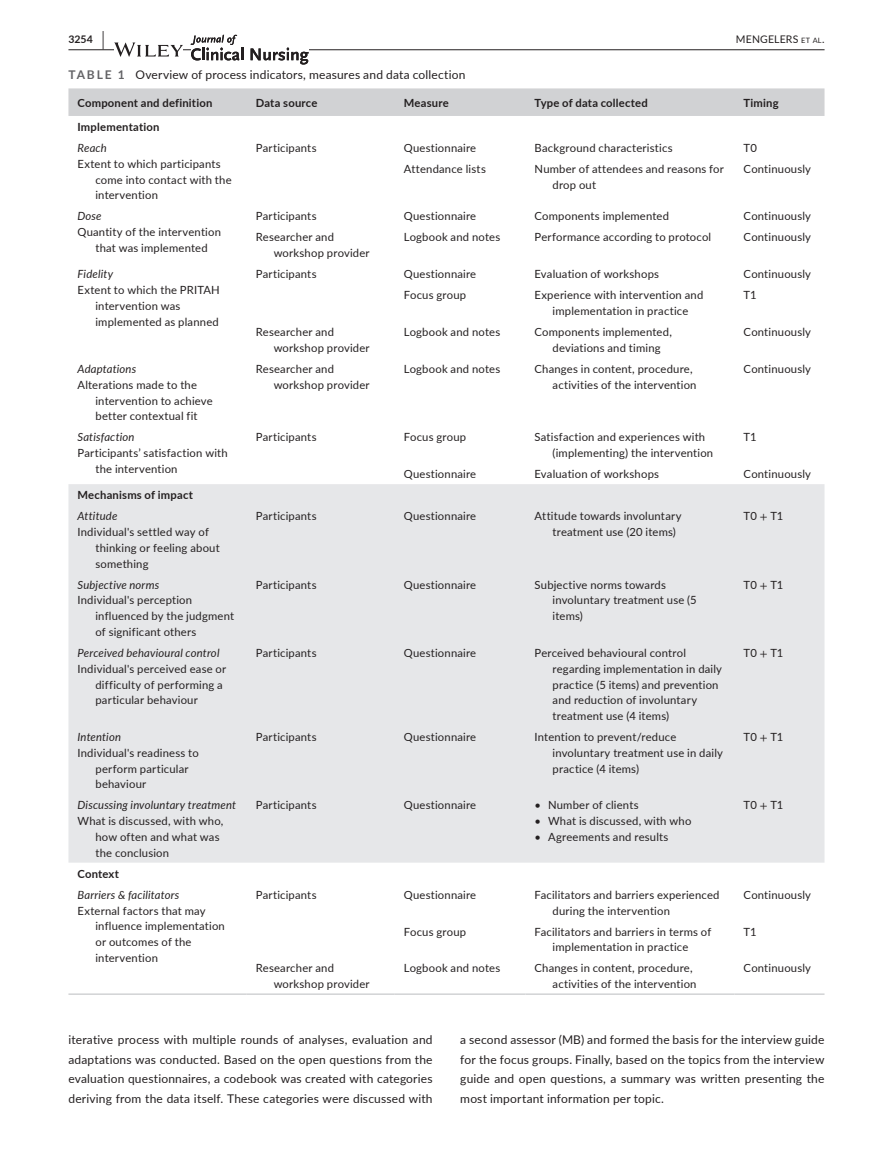
<style>
.page{position:relative;width:893px;height:1174px;background:#fff}
.page>*{position:absolute;margin:0;border:0;box-sizing:border-box;transform-origin:0 0}
.t1{font:12px/19.5px "Lato";letter-spacing:.015em;color:#231f20;text-align:justify}
.t2{font:11.25px/15.8px "Lato";letter-spacing:.015em;color:#231f20}
.t3{font:italic 11.25px "Lato";letter-spacing:.015em;color:#231f20}
.t4{font:700 11.25px "Lato";letter-spacing:.02em;color:#231f20}
.t5{font:10.5px "Lato";letter-spacing:.015em;color:#231f20}
.t6{font:700 10.5px "Lato";color:#231f20}
.s1{font-size:19.5px}
.s2{font-size:7.35px}
.s3{font-weight:700;color:#636366}
.s4{font-family:"STIX"}
</style>
<div class="page">
<hr style="left:68px;top:49px;width:756px;height:1px;background:#231f20">
<svg style="left:114px;top:42px;width:69px;height:15px"></svg>
<div style="left:191px;top:35px;width:118px;height:30px;background:#fff"></div>
<svg style="left:191px;top:35px;width:52px;height:25px"></svg>
<svg style="left:251px;top:48px;width:58px;height:17px"></svg>
<div style="left:68px;top:88px;width:756px;height:28px;background:#d1d2d4"></div>
<div style="left:68px;top:484px;width:756px;height:378px;background:#e6e7e9"></div>
<hr style="left:68px;top:993px;width:179px;height:2px;background:#d1d2d4">
<hr style="left:247px;top:993px;width:148px;height:2px;background:#d1d2d4">
<hr style="left:395px;top:993px;width:131px;height:2px;background:#d1d2d4">
<hr style="left:526px;top:993px;width:209px;height:2px;background:#d1d2d4">
<hr style="left:735px;top:993px;width:89px;height:2px;background:#d1d2d4">
<p class="t6" style="left:68px;top:31px;width:37px">3254 <span class="s1">|</span></p>
<p class="t5" style="left:736px;top:31px;width:90px">MENGELERS <span class="s2">et al</span>.</p>
<p class="t1" style="left:68px;top:64px;width:398px"><span class="s3">TABLE 1</span> Overview of process indicators, measures and data collection</p>
<p class="t4" style="left:77px;top:94px;width:136px">Component and definition</p>
<p class="t4" style="left:256px;top:94px;width:63px">Data source</p>
<p class="t4" style="left:404px;top:94px;width:47px">Measure</p>
<p class="t4" style="left:535px;top:94px;width:115px">Type of data collected</p>
<p class="t4" style="left:744px;top:94px;width:37px">Timing</p>
<p class="t4" style="left:77px;top:119px;width:83px">Implementation</p>
<p class="t3" style="left:77px;top:140px;width:31px">Reach</p>
<p class="t2" style="left:95px;top:155px;width:138px;text-indent:-18px">Extent to which participants come into contact with the intervention</p>
<p class="t2" style="left:256px;top:140px;width:62px">Participants</p>
<p class="t2" style="left:404px;top:140px;width:74px">Questionnaire</p>
<p class="t2" style="left:535px;top:140px;width:140px">Background characteristics</p>
<p class="t2" style="left:744px;top:140px;width:15px">T0</p>
<p class="t2" style="left:404px;top:161px;width:84px">Attendance lists</p>
<p class="t2" style="left:553px;top:161px;width:173px;text-indent:-18px">Number of attendees and reasons for drop out</p>
<p class="t2" style="left:744px;top:161px;width:69px">Continuously</p>
<p class="t3" style="left:77px;top:208px;width:26px">Dose</p>
<p class="t2" style="left:77px;top:224px;width:145px;text-align:center">Quantity of the intervention that was implemented</p>
<p class="t3" style="left:77px;top:266px;width:37px">Fidelity</p>
<p class="t2" style="left:95px;top:282px;width:126px;text-indent:-18px">Extent to which the PRITAH intervention was implemented as planned</p>
<p class="t3" style="left:77px;top:361px;width:60px">Adaptations</p>
<p class="t2" style="left:95px;top:376px;width:119px;text-indent:-18px">Alterations made to the intervention to achieve better contextual fit</p>
<p class="t3" style="left:77px;top:429px;width:59px">Satisfaction</p>
<p class="t2" style="left:95px;top:445px;width:134px;text-indent:-18px">Participants’ satisfaction with the intervention</p>
<p class="t4" style="left:77px;top:487px;width:117px">Mechanisms of impact</p>
<p class="t3" style="left:77px;top:508px;width:41px">Attitude</p>
<p class="t2" style="left:95px;top:523px;width:126px;text-indent:-18px">Individual's settled way of thinking or feeling about something</p>
<p class="t3" style="left:77px;top:576px;width:83px">Subjective norms</p>
<p class="t2" style="left:95px;top:592px;width:140px;text-indent:-18px">Individual's perception influenced by the judgment of significant others</p>
<p class="t3" style="left:77px;top:645px;width:144px">Perceived behavioural control</p>
<p class="t2" style="left:95px;top:660px;width:132px;text-indent:-18px">Individual's perceived ease or difficulty of performing a particular behaviour</p>
<p class="t3" style="left:77px;top:729px;width:45px">Intention</p>
<p class="t2" style="left:95px;top:744px;width:105px;text-indent:-18px">Individual's readiness to perform particular behaviour</p>
<p class="t3" style="left:77px;top:797px;width:160px">Discussing involuntary treatment</p>
<p class="t2" style="left:95px;top:812px;width:129px;text-indent:-18px">What is discussed, with who, how often and what was the conclusion</p>
<p class="t4" style="left:77px;top:865px;width:43px">Context</p>
<p class="t3" style="left:77px;top:886px;width:103px">Barriers &amp; facilitators</p>
<p class="t2" style="left:95px;top:902px;width:131px;text-indent:-18px">External factors that may influence implementation or outcomes of the intervention</p>
<p class="t2" style="left:256px;top:208px;width:62px">Participants</p>
<p class="t2" style="left:404px;top:208px;width:74px">Questionnaire</p>
<p class="t2" style="left:535px;top:208px;width:136px">Components implemented</p>
<p class="t2" style="left:744px;top:208px;width:69px">Continuously</p>
<p class="t2" style="left:274px;top:229px;width:97px;text-indent:-18px">Researcher and workshop provider</p>
<p class="t2" style="left:404px;top:229px;width:98px">Logbook and notes</p>
<p class="t2" style="left:535px;top:229px;width:178px">Performance according to protocol</p>
<p class="t2" style="left:744px;top:229px;width:69px">Continuously</p>
<p class="t2" style="left:256px;top:266px;width:62px">Participants</p>
<p class="t2" style="left:404px;top:266px;width:74px">Questionnaire</p>
<p class="t2" style="left:535px;top:266px;width:126px">Evaluation of workshops</p>
<p class="t2" style="left:744px;top:266px;width:69px">Continuously</p>
<p class="t2" style="left:404px;top:287px;width:64px">Focus group</p>
<p class="t2" style="left:535px;top:287px;width:170px;text-align:center">Experience with intervention and implementation in practice</p>
<p class="t2" style="left:744px;top:287px;width:14px">T1</p>
<p class="t2" style="left:274px;top:324px;width:97px;text-indent:-18px">Researcher and workshop provider</p>
<p class="t2" style="left:404px;top:324px;width:98px">Logbook and notes</p>
<p class="t2" style="left:553px;top:324px;width:121px;text-indent:-18px">Components implemented, deviations and timing</p>
<p class="t2" style="left:744px;top:324px;width:69px">Continuously</p>
<p class="t2" style="left:274px;top:360px;width:97px;text-indent:-18px">Researcher and workshop provider</p>
<p class="t2" style="left:404px;top:360px;width:98px">Logbook and notes</p>
<p class="t2" style="left:553px;top:360px;width:145px;text-indent:-18px">Changes in content, procedure, activities of the intervention</p>
<p class="t2" style="left:744px;top:360px;width:69px">Continuously</p>
<p class="t2" style="left:256px;top:429px;width:62px">Participants</p>
<p class="t2" style="left:404px;top:429px;width:64px">Focus group</p>
<p class="t2" style="left:553px;top:429px;width:162px;text-indent:-18px">Satisfaction and experiences with (implementing) the intervention</p>
<p class="t2" style="left:744px;top:429px;width:14px">T1</p>
<p class="t2" style="left:404px;top:466px;width:74px">Questionnaire</p>
<p class="t2" style="left:535px;top:466px;width:126px">Evaluation of workshops</p>
<p class="t2" style="left:744px;top:466px;width:69px">Continuously</p>
<p class="t2" style="left:256px;top:508px;width:62px">Participants</p>
<p class="t2" style="left:404px;top:508px;width:74px">Questionnaire</p>
<p class="t2" style="left:553px;top:508px;width:131px;text-indent:-18px">Attitude towards involuntary treatment use (20 items)</p>
<p class="t2" style="left:744px;top:508px;width:41px">T0 <span class="s4">+</span> T1</p>
<p class="t2" style="left:256px;top:576px;width:62px">Participants</p>
<p class="t2" style="left:404px;top:576px;width:74px">Questionnaire</p>
<p class="t2" style="left:553px;top:576px;width:146px;text-indent:-18px">Subjective norms towards involuntary treatment use (5 items)</p>
<p class="t2" style="left:744px;top:576px;width:41px">T0 <span class="s4">+</span> T1</p>
<p class="t2" style="left:256px;top:644px;width:62px">Participants</p>
<p class="t2" style="left:404px;top:644px;width:74px">Questionnaire</p>
<p class="t2" style="left:553px;top:644px;width:171px;text-indent:-18px">Perceived behavioural control regarding implementation in daily practice (5 items) and prevention and reduction of involuntary treatment use (4 items)</p>
<p class="t2" style="left:744px;top:644px;width:41px">T0 <span class="s4">+</span> T1</p>
<p class="t2" style="left:256px;top:728px;width:62px">Participants</p>
<p class="t2" style="left:404px;top:728px;width:74px">Questionnaire</p>
<p class="t2" style="left:553px;top:728px;width:172px;text-indent:-18px">Intention to prevent/reduce involuntary treatment use in daily practice (4 items)</p>
<p class="t2" style="left:744px;top:728px;width:41px">T0 <span class="s4">+</span> T1</p>
<p class="t2" style="left:256px;top:797px;width:62px">Participants</p>
<p class="t2" style="left:404px;top:797px;width:74px">Questionnaire</p>
<p class="t2" style="left:535px;top:797px;width:106px">• Number of clients</p>
<p class="t2" style="left:535px;top:812px;width:158px">• What is discussed, with who</p>
<p class="t2" style="left:535px;top:828px;width:135px">• Agreements and results</p>
<p class="t2" style="left:744px;top:797px;width:41px">T0 <span class="s4">+</span> T1</p>
<p class="t2" style="left:256px;top:886px;width:62px">Participants</p>
<p class="t2" style="left:404px;top:886px;width:74px">Questionnaire</p>
<p class="t2" style="left:553px;top:886px;width:168px;text-indent:-18px">Facilitators and barriers experienced during the intervention</p>
<p class="t2" style="left:744px;top:886px;width:69px">Continuously</p>
<p class="t2" style="left:404px;top:923px;width:64px">Focus group</p>
<p class="t2" style="left:535px;top:923px;width:178px;text-align:center">Facilitators and barriers in terms of implementation in practice</p>
<p class="t2" style="left:744px;top:923px;width:14px">T1</p>
<p class="t2" style="left:274px;top:960px;width:97px;text-indent:-18px">Researcher and workshop provider</p>
<p class="t2" style="left:404px;top:960px;width:98px">Logbook and notes</p>
<p class="t2" style="left:553px;top:960px;width:145px;text-indent:-18px">Changes in content, procedure, activities of the intervention</p>
<p class="t2" style="left:744px;top:960px;width:69px">Continuously</p>
<p class="t1" style="left:68px;top:1029px;width:366px">iterative process with multiple rounds of analyses, evaluation and adaptations was conducted. Based on the open questions from the evaluation questionnaires, a codebook was created with categories deriving from the data itself. These categories were discussed with</p>
<p class="t1" style="left:460px;top:1029px;width:366px">a second assessor (MB) and formed the basis for the interview guide for the focus groups. Finally, based on the topics from the interview guide and open questions, a summary was written presenting the most important information per topic.</p>
</div>
